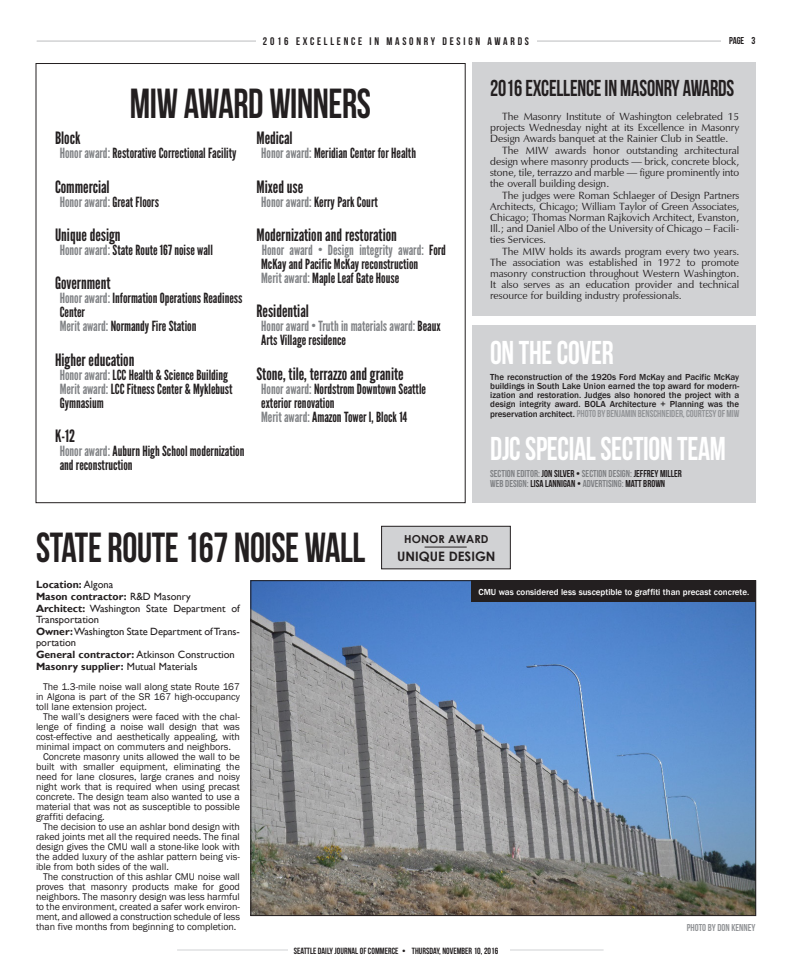
<style>
.page{position:relative;width:792px;height:972px;background:#fff}
.page>*{position:absolute;margin:0;border:0;box-sizing:border-box;transform-origin:0 0}
.NewsHead{font:42px "Bebas Neue";letter-spacing:-.01em;color:#231f20;scale:.9 1}
.NewsHead-2{font:33px "Bebas Neue";letter-spacing:-.01em;color:#fff;scale:.9 1}
.NewsHead-3{font:23px "Bebas Neue";letter-spacing:-.01em;color:#231f20;scale:.9 1}
.NewsBody{font:17px "League Gothic";color:#231f20}
.NewsBody-2{font:14px/14px "League Gothic";color:#231f20}
.NewsBody-3{font:14px "League Gothic";color:#808285}
.NewsBody-4{font:700 13px "Century Gothic";color:#231f20}
.t1{font:11px "Bebas Neue";letter-spacing:.25em;color:#231f20}
.NewsBody-5{font:700 11px "Century Gothic";color:#231f20}
.caption_long{font:10.5px/11px "Optima Normal";color:#231f20;text-align:justify}
.caption_long-2{font:10.5px/11px "Gill Sans";color:#231f20}
.caption_long-3{font:700 10.5px "Gill Sans";color:#231f20}
.NewsBody-6{font:10px/10px "Franklin Gothic";color:#231f20;text-align:justify}
.NewsCutline{font:10px "Bebas Neue";letter-spacing:-.005em;color:#939598}
.NewsHead-4{font:10px "Bebas Neue";color:#808285}
.NewsBody-7{font:10px "Bebas Neue";color:#808285}
.NewsCutlineByline{font:10px "Bebas Neue";color:#939598}
.t2{font:10px "Bebas Neue";color:#231f20}
.NewsCutline-2{font:500 9px/9px "Franklin Gothic";color:#231f20;text-align:justify}
.NewsCutline-3{font:500 9px "Franklin Gothic";color:#fff}
.t3{font:9px "Bebas Neue";color:#231f20}
.s1{color:#fff}
.s2{color:#808285}
.s3{color:#231f20}
.s4{font-family:"Franklin Gothic";font-weight:500;font-size:9px;color:#231f20}
.s5{font-weight:400}
.s6{font-weight:700}
</style>
<div class="page">
<div style="left:472px;top:326px;width:284px;height:177px;background:#d1d2d4"></div>
<div style="left:472px;top:63px;width:284px;height:253px;background:#d1d2d4"></div>
<hr style="left:36px;top:41px;width:720px;height:1px;background:#d1d2d4">
<div style="left:256px;top:36px;width:280px;height:12px;background:#fff"></div>
<div style="left:721px;top:36px;width:36px;height:14px;background:#fff"></div>
<hr style="left:177px;top:950px;width:427px;height:1px;background:#d1d2d4">
<div style="left:288px;top:942px;width:222px;height:18px;background:#fff"></div>
<div style="left:382px;top:526px;width:128px;height:43px;background:#d1d2d4"></div>
<div style="left:381px;top:526px;width:130px;height:43px;border:1px solid #231f20"></div>
<img style="left:253px;top:582px;width:501px;height:332px">
<div style="left:472px;top:580px;width:284px;height:22px;background:#231f20"></div>
<hr style="left:425px;top:547px;width:42px;height:1px;background:#231f20">
<p class="t1" style="left:263px;top:35px;width:268px">2016 EXCELLENCE IN MASONRY DESIGN AWARDS</p>
<p class="t2" style="left:729px;top:35px;width:29px">PAGE <span class="s1">XX</span></p>
<p class="t2" style="left:752px;top:35px;width:5px">3</p>
<p class="NewsHead" style="left:130px;top:81px;width:270px">MIW AWARD WINNERS</p>
<p class="NewsBody" style="left:55px;top:128px;width:27px">Block</p>
<p class="NewsBody-2" style="left:60px;top:146px;width:178px"><span class="s2">Honor award:</span> Restorative Correctional Facility</p>
<p class="NewsBody" style="left:55px;top:177px;width:56px">Commercial</p>
<p class="NewsBody-3" style="left:60px;top:193px;width:101px">Honor award: <span class="s3">Great Floors</span></p>
<p class="NewsBody" style="left:55px;top:225px;width:67px">Unique design</p>
<p class="NewsBody-2" style="left:60px;top:243px;width:155px"><span class="s2">Honor award:</span> State Route 167 noise wall</p>
<p class="NewsBody" style="left:55px;top:273px;width:57px">Government</p>
<p class="NewsBody-2" style="left:60px;top:292px;width:184px"><span class="s2">Honor award:</span> Information Operations Readiness</p>
<p class="NewsBody-2" style="left:60px;top:306px;width:27px">Center</p>
<p class="NewsBody-2" style="left:60px;top:320px;width:138px"><span class="s2">Merit award:</span> Normandy Fire Station</p>
<p class="NewsBody" style="left:55px;top:350px;width:81px">Higher education</p>
<p class="NewsBody-2" style="left:60px;top:368px;width:170px"><span class="s2">Honor award:</span> LCC Health &amp; Science Building</p>
<p class="NewsBody-2" style="left:60px;top:382px;width:174px"><span class="s2">Merit award:</span> LCC Fitness Center &amp; Myklebust</p>
<p class="NewsBody-2" style="left:60px;top:396px;width:46px">Gymnasium</p>
<p class="NewsBody" style="left:55px;top:426px;width:22px">K-12</p>
<p class="NewsBody-2" style="left:60px;top:444px;width:186px"><span class="s2">Honor award:</span> Auburn High School modernization</p>
<p class="NewsBody-2" style="left:60px;top:458px;width:74px">and reconstruction</p>
<p class="NewsBody" style="left:256px;top:128px;width:38px">Medical</p>
<p class="NewsBody-2" style="left:261px;top:146px;width:156px"><span class="s2">Honor award:</span> Meridian Center for Health</p>
<p class="NewsBody" style="left:256px;top:177px;width:48px">Mixed use</p>
<p class="NewsBody-2" style="left:261px;top:195px;width:118px"><span class="s2">Honor award:</span> Kerry Park Court</p>
<p class="NewsBody" style="left:256px;top:225px;width:142px">Modernization and restoration</p>
<p class="NewsBody-2" style="left:261px;top:243px;width:186px"><span class="s2">Honor award • Design integrity award:</span> Ford<br>McKay and Pacific McKay reconstruction</p>
<p class="NewsBody-2" style="left:261px;top:271px;width:140px"><span class="s2">Merit award:</span> Maple Leaf Gate House</p>
<p class="NewsBody" style="left:256px;top:301px;width:54px">Residential</p>
<p class="NewsBody-3" style="left:261px;top:318px;width:181px">Honor award • Truth in materials award: <span class="s3">Beaux</span></p>
<p class="NewsBody-2" style="left:261px;top:334px;width:86px">Arts Village residence</p>
<p class="NewsBody" style="left:256px;top:364px;width:149px">Stone, tile, terrazzo and granite</p>
<p class="NewsBody-2" style="left:261px;top:382px;width:166px"><span class="s2">Honor award:</span> Nordstrom Downtown Seattle</p>
<p class="NewsBody-2" style="left:261px;top:396px;width:75px">exterior renovation</p>
<p class="NewsBody-2" style="left:261px;top:410px;width:148px"><span class="s2">Merit award:</span> Amazon Tower I, Block 14</p>
<p class="NewsHead-3" style="left:490px;top:75px;width:273px">2016 EXCELLENCE IN MASONRY AWARDS</p>
<p class="caption_long" style="left:490px;top:111px;width:251px;text-indent:12px">The Masonry Institute of Washington celebrated 15 projects Wednesday night at its Excellence in Masonry Design Awards banquet at the Rainier Club in Seattle.</p>
<p class="caption_long" style="left:490px;top:145px;width:251px;text-indent:12px">The MIW awards honor outstanding architectural design where masonry products — brick, concrete block, stone, tile, terrazzo and marble — figure prominently into the overall building design.</p>
<p class="caption_long" style="left:490px;top:190px;width:251px;text-indent:12px">The judges were Roman Schlaeger of Design Partners Architects, Chicago; William Taylor of Green Associates, Chicago; Thomas Norman Rajkovich Architect, Evanston, Ill.; and Daniel Albo of the University of Chicago – Facili&shy;ties Services.</p>
<p class="caption_long" style="left:490px;top:246px;width:251px;text-indent:12px">The MIW holds its awards program every two years.<br>The association was established in 1972 to promote masonry construction throughout Western Washington.<br>It also serves as an education provider and technical resource for building industry professionals.</p>
<p class="NewsHead-2" style="left:490px;top:334px;width:139px">ON THE COVER</p>
<p class="NewsCutline-2" style="left:490px;top:372px;width:251px">The reconstruction of the 1920s Ford McKay and Pacific McKay buildings in South Lake Union earned the top award for modern&shy;ization and restoration. Judges also honored the project with a design integrity award. BOLA Architecture + Planning was the</p>
<p class="NewsCutline" style="left:490px;top:408px;width:251px"><span class="s4">preservation architect.</span> PHOTO BY BENJAMIN BENSCHNEIDER, COURTESY OF MIW</p>
<p class="NewsHead-2" style="left:490px;top:430px;width:264px">DJC SPECIAL SECTION TEAM</p>
<p class="NewsHead-4" style="left:490px;top:468px;width:193px">SECTION EDITOR: <span class="s3">JON SILVER •</span> SECTION DESIGN: <span class="s3">JEFFREY MILLER</span></p>
<p class="NewsBody-7" style="left:490px;top:478px;width:177px">WEB DESIGN: <span class="s3">LISA LANNIGAN •</span> ADVERTISING: <span class="s3">MATT BROWN</span></p>
<p class="NewsHead" style="left:36px;top:525px;width:367px">STATE ROUTE 167 NOISE WALL</p>
<p class="caption_long-3" style="left:36px;top:578px;width:79px">Location: <span class="s5">Algona</span></p>
<p class="caption_long-3" style="left:36px;top:590px;width:156px">Mason contractor: <span class="s5">R&amp;D Masonry</span></p>
<p class="caption_long-2" style="left:36px;top:603px;width:205px"><span class="s6">Architect:</span> Washington State Department of<br>Transportation</p>
<p class="caption_long-2" style="left:36px;top:626px;width:205px"><span class="s6">Owner:</span> Washington State Department of Trans&shy;portation</p>
<p class="caption_long-2" style="left:36px;top:649px;width:200px"><span class="s6">General contractor:</span> Atkinson Construction</p>
<p class="caption_long-3" style="left:36px;top:660px;width:163px">Masonry supplier: <span class="s5">Mutual Materials</span></p>
<p class="NewsBody-6" style="left:36px;top:682px;width:205px;text-indent:7px">The 1.3-mile noise wall along state Route 167 in Algona is part of the SR 167 high-occupancy toll lane extension project.</p>
<p class="NewsBody-6" style="left:36px;top:712px;width:205px;text-indent:7px">The wall’s designers were faced with the chal&shy;lenge of finding a noise wall design that was cost-effective and aesthetically appealing, with minimal impact on commuters and neighbors.</p>
<p class="NewsBody-6" style="left:36px;top:752px;width:205px;text-indent:7px">Concrete masonry units allowed the wall to be built with smaller equipment, eliminating the need for lane closures, large cranes and noisy night work that is required when using precast concrete. The design team also wanted to use a material that was not as susceptible to possible graffiti defacing.</p>
<p class="NewsBody-6" style="left:36px;top:822px;width:205px;text-indent:7px">The decision to use an ashlar bond design with raked joints met all the required needs. The final design gives the CMU wall a stone-like look with the added luxury of the ashlar pattern being vis&shy;ible from both sides of the wall.</p>
<p class="NewsBody-6" style="left:36px;top:872px;width:205px;text-indent:7px">The construction of this ashlar CMU noise wall proves that masonry products make for good neighbors. The masonry design was less harmful to the environment, created a safer work environ&shy;ment, and allowed a construction schedule of less than five months from beginning to completion.</p>
<p class="NewsBody-5" style="left:404px;top:531px;width:86px">HONOR AWARD</p>
<p class="NewsBody-4" style="left:397px;top:546px;width:100px">UNIQUE DESIGN</p>
<p class="NewsCutline-3" style="left:479px;top:586px;width:272px">CMU was considered less susceptible to graffiti than precast concrete.</p>
<p class="NewsCutlineByline" style="left:687px;top:922px;width:70px">PHOTO BY DON KENNEY</p>
<p class="t3" style="left:294px;top:946px;width:206px">SEATTLE DAILY JOURNAL OF COMMERCE • THURSDAY, NOVEMBER 10, 2016</p>
</div>
